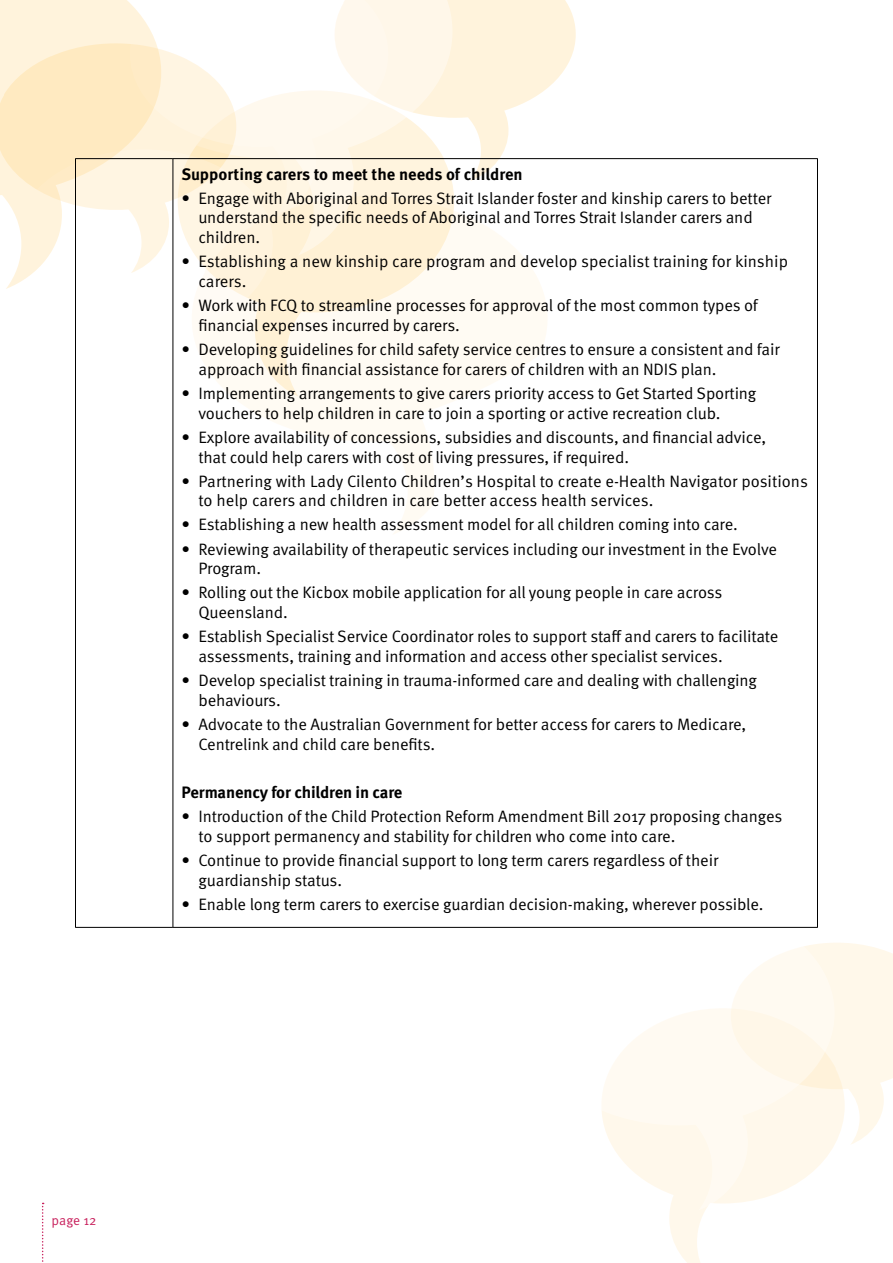
<style>
.page{position:relative;width:893px;height:1263px;background:#fff}
.page>*{position:absolute;margin:0;border:0;box-sizing:border-box;transform-origin:0 0}
.t1{font:16.5px/19.8px "Meta OT Norm";letter-spacing:-.01em;color:#000}
.t2{font:700 16.5px "Meta OT";letter-spacing:-.01em;color:#000}
.t3{font:13.5px "Meta OT Norm";color:#c8215d}
</style>
<div class="page">
<svg style="left:669px;top:1210px;width:36px;height:53px;fill:#fff8eb"></svg>
<svg style="left:834px;top:943px;width:59px;height:202px"></svg>
<svg style="left:524px;top:926px;width:310px;height:284px"></svg>
<svg style="left:246px;top:211px;width:301px;height:323px"></svg>
<svg style="left:273px;top:183px;width:181px;height:214px;fill:#fffbf3"></svg>
<svg style="left:452px;top:0;width:124px;height:181px"></svg>
<svg style="left:273px;top:0;width:179px;height:255px;background:#fef4e0"></svg>
<svg style="left:161px;top:218px;width:112px;height:188px"></svg>
<svg style="left:161px;top:0;width:227px;height:218px"></svg>
<svg style="left:0;top:0;width:161px;height:289px"></svg>
<svg style="left:42px;top:1203px;width:2px;height:59px"></svg>
<hr style="left:75px;top:158px;width:98px;height:1px;background:#000">
<hr style="left:75px;top:159px;width:1px;height:768px;background:#000">
<hr style="left:173px;top:158px;width:645px;height:1px;background:#000">
<hr style="left:173px;top:159px;width:1px;height:768px;background:#000">
<hr style="left:817px;top:159px;width:1px;height:768px;background:#000">
<hr style="left:75px;top:927px;width:98px;height:1px;background:#000">
<hr style="left:173px;top:927px;width:645px;height:1px;background:#000">
<p class="t2" style="left:181px;top:163px;width:343px">Supporting carers to meet the needs of children</p>
<p class="t1" style="left:198px;top:188px;width:574px;text-indent:-17px">• Engage with Aboriginal and Torres Strait Islander foster and kinship carers to better understand the specific needs of Aboriginal and Torres Strait Islander carers and children.</p>
<p class="t1" style="left:198px;top:252px;width:591px;text-indent:-17px">• Establishing a new kinship care program and develop specialist training for kinship carers.</p>
<p class="t1" style="left:198px;top:296px;width:561px;text-indent:-17px">• Work with FCQ to streamline processes for approval of the most common types of financial expenses incurred by carers.</p>
<p class="t1" style="left:198px;top:340px;width:583px;text-indent:-17px">• Developing guidelines for child safety service centres to ensure a consistent and fair approach with financial assistance for carers of children with an NDIS plan.</p>
<p class="t1" style="left:198px;top:383px;width:559px;text-indent:-17px">• Implementing arrangements to give carers priority access to Get Started Sporting vouchers to help children in care to join a sporting or active recreation club.</p>
<p class="t1" style="left:198px;top:427px;width:569px;text-indent:-17px">• Explore availability of concessions, subsidies and discounts, and financial advice, that could help carers with cost of living pressures, if required.</p>
<p class="t1" style="left:198px;top:471px;width:611px;text-indent:-17px">• Partnering with Lady Cilento Children’s Hospital to create e-Health Navigator positions to help carers and children in care better access health services.</p>
<p class="t1" style="left:181px;top:515px;width:558px">• Establishing a new health assessment model for all children coming into care.</p>
<p class="t1" style="left:198px;top:539px;width:580px;text-indent:-17px">• Reviewing availability of therapeutic services including our investment in the Evolve<br>Program.</p>
<p class="t1" style="left:198px;top:583px;width:525px;text-indent:-17px">• Rolling out the Kicbox mobile application for all young people in care across<br>Queensland.</p>
<p class="t1" style="left:198px;top:627px;width:582px;text-indent:-17px">• Establish Specialist Service Coordinator roles to support staff and carers to facilitate assessments, training and information and access other specialist services.</p>
<p class="t1" style="left:198px;top:671px;width:560px;text-indent:-17px">• Develop specialist training in trauma-informed care and dealing with challenging behaviours.</p>
<p class="t1" style="left:198px;top:714px;width:549px;text-indent:-17px">• Advocate to the Australian Government for better access for carers to Medicare,<br>Centrelink and child care benefits.</p>
<p class="t2" style="left:181px;top:782px;width:222px">Permanency for children in care</p>
<p class="t1" style="left:198px;top:806px;width:585px;text-indent:-17px">• Introduction of the Child Protection Reform Amendment Bill 2017 proposing changes to support permanency and stability for children who come into care.</p>
<p class="t1" style="left:198px;top:850px;width:521px;text-indent:-17px">• Continue to provide financial support to long term carers regardless of their guardianship status.</p>
<p class="t1" style="left:181px;top:894px;width:584px">• Enable long term carers to exercise guardian decision-making, wherever possible.</p>
<p class="t3" style="left:52px;top:1212px;width:47px">page 12</p>
</div>
